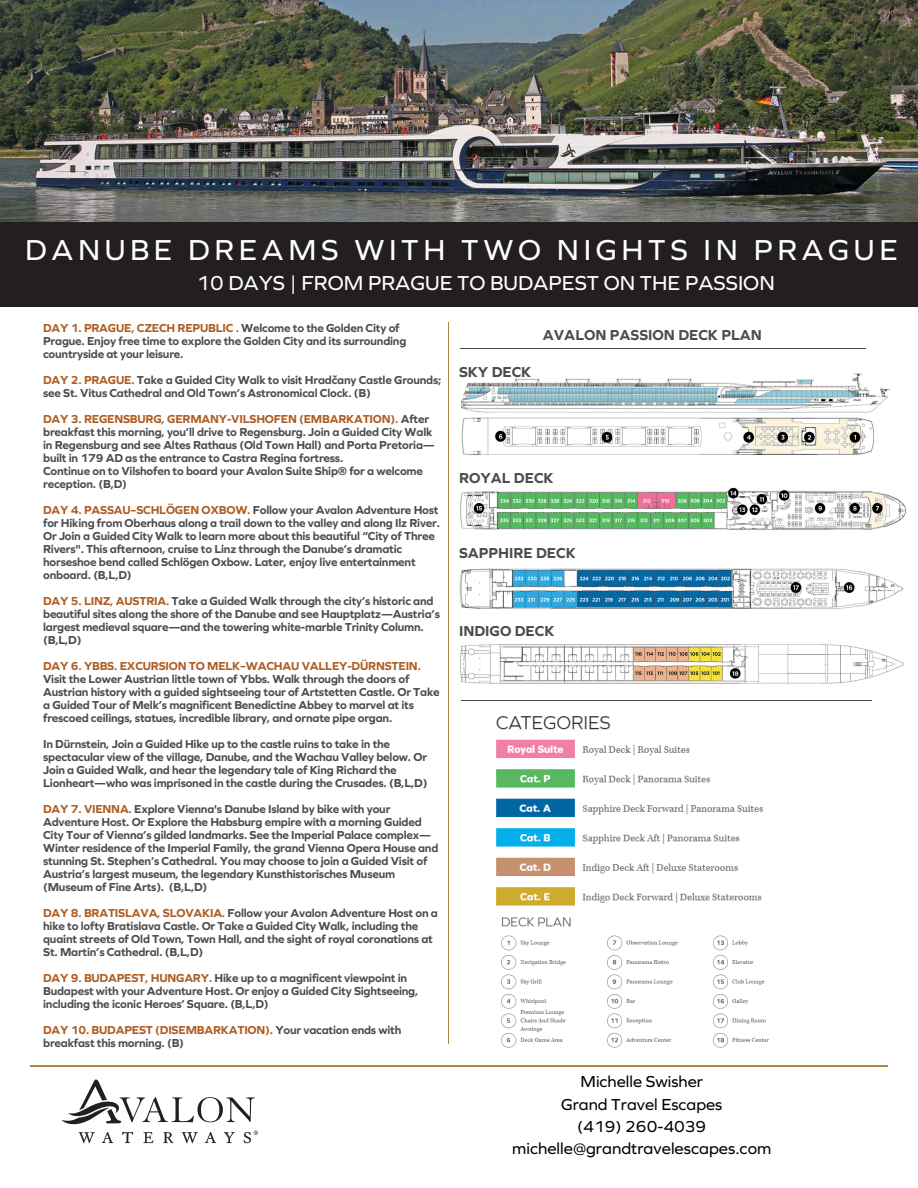
<style>
.page{position:relative;width:918px;height:1188px;background:#fff}
.page>*{position:absolute;margin:0;border:0;box-sizing:border-box;transform-origin:0 0}
.t1{font:30px "Graphie";letter-spacing:.155em;color:#fff}
.t2{font:21px "Graphie";color:#fff}
.t3{font:16.65px "Graphie";color:#000}
.t4{font:16.5px/22.5px "Graphie";color:#000;text-align:center}
.t5{font:700 15px "Graphie";color:#4c4c4e}
.t6{font:700 12px/13px "Graphie";letter-spacing:-.015em;color:#4c4c4e}
.s1{color:#ad5d23}
</style>
<div class="page">
<hr style="left:460px;top:348px;width:406px;height:1px;background:#4c4c4e">
<hr style="left:448px;top:322px;width:1px;height:722px;background:#ae8746">
<hr style="left:461px;top:701px;width:411px;height:1px;background:#4c4c4e">
<hr style="left:30px;top:1065px;width:858px;height:1px;background:#ae8746">
<svg style="left:61px;top:1079px;width:197px;height:64px"></svg>
<img style="left:0;top:0;width:918px;height:222px">
<div style="left:0;top:222px;width:918px;height:85px;background:#231f20"></div>
<img style="left:461px;top:374px;width:429px;height:81px">
<img style="left:460px;top:488px;width:446px;height:42px">
<img style="left:460px;top:568px;width:443px;height:41px">
<img style="left:460px;top:644px;width:444px;height:40px">
<img style="left:496px;top:716px;width:268px;height:190px">
<img style="left:501px;top:917px;width:268px;height:131px">
<p class="t1" style="left:25px;top:232px;width:874px">DANUBE DREAMS WITH TWO NIGHTS IN PRAGUE</p>
<p class="t2" style="left:196px;top:271px;width:580px">10 DAYS | FROM PRAGUE TO BUDAPEST ON THE PASSION</p>
<p class="t6" style="left:43px;top:321px;width:365px"><span class="s1">DAY 1. PRAGUE, CZECH REPUBLIC .</span> Welcome to the Golden City of<br>Prague. Enjoy free time to explore the Golden City and its surrounding countryside at your leisure.</p>
<p class="t6" style="left:43px;top:373px;width:400px"><span class="s1">DAY 2. PRAGUE.</span> Take a Guided City Walk to visit Hradčany Castle Grounds; see St. Vitus Cathedral and Old Town’s Astronomical Clock. (B)</p>
<h1 class="t6" style="left:43px;top:412px;width:393px"><span class="s1">DAY 3. REGENSBURG, GERMANY-VILSHOFEN (EMBARKATION).</span> After breakfast this morning, you’ll drive to Regensburg. Join a Guided City Walk in Regensburg and see Altes Rathaus (Old Town Hall) and Porta Pretoria— built in 179 AD as the entrance to Castra Regina fortress.</h1>
<h2 class="t6" style="left:43px;top:464px;width:381px">Continue on to Vilshofen to board your Avalon Suite Ship® for a welcome reception. (B,D)</h2>
<p class="t6" style="left:43px;top:503px;width:398px"><span class="s1">DAY 4. PASSAU–SCHLÖGEN OXBOW.</span> Follow your Avalon Adventure Host for Hiking from Oberhaus along a trail down to the valley and along Ilz River.<br>Or Join a Guided City Walk to learn more about this beautiful “City of Three Rivers". This afternoon, cruise to Linz through the Danube’s dramatic horseshoe bend called Schlögen Oxbow. Later, enjoy live entertainment onboard. (B,L,D)</p>
<p class="t6" style="left:43px;top:594px;width:398px"><span class="s1">DAY 5. LINZ, AUSTRIA.</span> Take a Guided Walk through the city’s historic and beautiful sites along the shore of the Danube and see Hauptplatz—Austria’s largest medieval square—and the towering white-marble Trinity Column. (B,L,D)</p>
<p class="t6" style="left:43px;top:659px;width:398px"><span class="s1">DAY 6. YBBS. EXCURSION TO MELK–WACHAU VALLEY-DÜRNSTEIN.<br></span>Visit the Lower Austrian little town of Ybbs. Walk through the doors of Austrian history with a guided sightseeing tour of Artstetten Castle. Or Take a Guided Tour of Melk’s magnificent Benedictine Abbey to marvel at its frescoed ceilings, statues, incredible library, and ornate pipe organ.</p>
<p class="t6" style="left:43px;top:737px;width:386px">In Dürnstein, Join a Guided Hike up to the castle ruins to take in the spectacular view of the village, Danube, and the Wachau Valley below. Or Join a Guided Walk, and hear the legendary tale of King Richard the Lionheart—who was imprisoned in the castle during the Crusades. (B,L,D)</p>
<p class="t6" style="left:43px;top:802px;width:397px"><span class="s1">DAY 7. VIENNA.</span> Explore Vienna's Danube Island by bike with your Adventure Host. Or Explore the Habsburg empire with a morning Guided City Tour of Vienna’s gilded landmarks. See the Imperial Palace complex— Winter residence of the Imperial Family, the grand Vienna Opera House and stunning St. Stephen’s Cathedral. You may choose to join a Guided Visit of Austria’s largest museum, the legendary Kunsthistorisches Museum (Museum of Fine Arts). (B,L,D)</p>
<p class="t6" style="left:43px;top:906px;width:396px"><span class="s1">DAY 8. BRATISLAVA, SLOVAKIA.</span> Follow your Avalon Adventure Host on a hike to lofty Bratislava Castle. Or Take a Guided City Walk, including the quaint streets of Old Town, Town Hall, and the sight of royal coronations at St. Martin’s Cathedral. (B,L,D)</p>
<p class="t6" style="left:43px;top:971px;width:377px"><span class="s1">DAY 9. BUDAPEST, HUNGARY.</span> Hike up to a magnificent viewpoint in<br>Budapest with your Adventure Host. Or enjoy a Guided City Sightseeing, including the iconic Heroes’ Square. (B,L,D)</p>
<p class="t6" style="left:43px;top:1023px;width:360px"><span class="s1">DAY 10. BUDAPEST (DISEMBARKATION).</span> Your vacation ends with breakfast this morning. (B)</p>
<p class="t5" style="left:459px;top:363px;width:74px">SKY DECK</p>
<p class="t5" style="left:543px;top:326px;width:221px">AVALON PASSION DECK PLAN</p>
<p class="t5" style="left:459px;top:469px;width:96px">ROYAL DECK</p>
<p class="t5" style="left:459px;top:544px;width:118px">SAPPHIRE DECK</p>
<p class="t5" style="left:459px;top:622px;width:97px">INDIGO DECK</p>
<p class="t4" style="left:561px;top:1071px;width:163px">Michelle Swisher<br>Grand Travel Escapes (419) 260-4039</p>
<p class="t3" style="left:512px;top:1138px;width:261px">michelle@grandtravelescapes.com</p>
</div>
